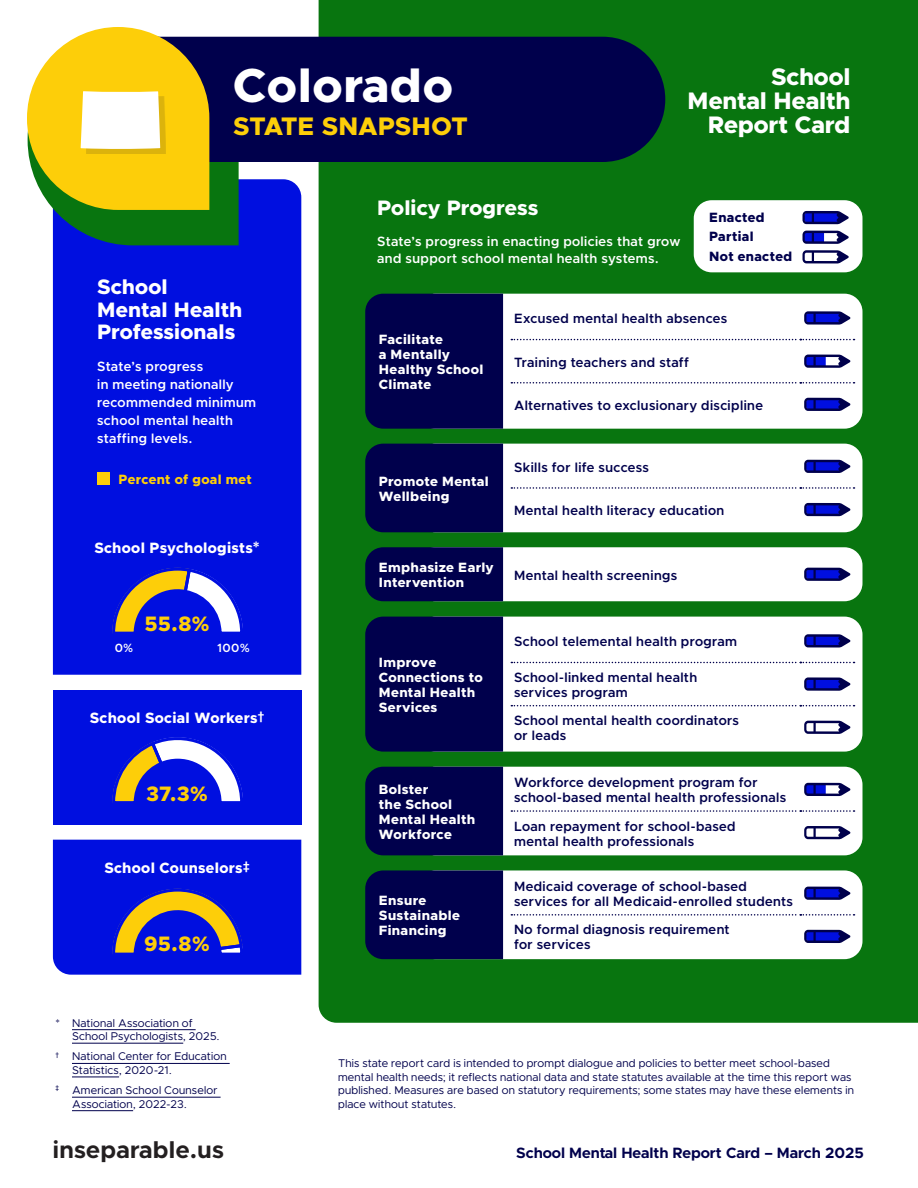
<style>
.page{position:relative;width:918px;height:1188px;background:#fff}
.page>*{position:absolute;margin:0;border:0;box-sizing:border-box;transform-origin:0 0}
.t1{font:800 48px "Metropolis";letter-spacing:.02em;color:#fff}
.t2{font:800 25.5px "Metropolis";letter-spacing:-.005em;color:#fdce09}
.t3{font:800 24px/24px "Metropolis";color:#fff;text-align:right}
.t4{font:700 24px "Metropolis";letter-spacing:.02em;color:#231f20}
.t5{font:800 21px/22.5px "Metropolis";letter-spacing:.005em;color:#fff}
.P1_-_Body{font:800 21px "Metropolis";color:#fdce09}
.t6{font:800 15px "Metropolis";letter-spacing:.025em;color:#fff}
.t7{font:700 15px "Metropolis";color:#00004c}
.P1_-_Body-2{font:600 13.5px/15px "Metropolis";letter-spacing:.03em;color:#00004c}
.t8{font:800 13.5px/15px "Metropolis";letter-spacing:.03em;color:#fff}
.t9{font:600 13.5px/18px "Metropolis";letter-spacing:.03em;color:#fff}
.t10{font:800 13.5px "Metropolis";letter-spacing:.03em;color:#00004c}
.t11{font:800 13.5px "Metropolis";letter-spacing:.025em;color:#fdce09}
.t12{font:600 12px "Metropolis";color:#fff}
.t13{font:11.25px/13.5px "Metropolis";letter-spacing:.02em;color:#00004c}
.s1{font-size:16.5px}
</style>
<div class="page">
<div style="left:53px;top:179px;width:248px;height:496px;background:#000fe0"></div>
<svg style="left:52px;top:36px;width:187px;height:209px;background:#096a27"></svg>
<div style="left:319px;top:0;width:599px;height:1023px;background:#08750f"></div>
<div style="left:209px;top:37px;width:456px;height:125px;background:#00004c"></div>
<div style="left:53px;top:690px;width:248px;height:135px;background:#000fe0"></div>
<div style="left:418px;top:444px;width:444px;height:88px;background:#fff;border-radius:18px"></div>
<div style="left:418px;top:870px;width:444px;height:89px;background:#fff;border-radius:18px"></div>
<div style="left:418px;top:547px;width:444px;height:54px;background:#fff;border-radius:18px"></div>
<div style="left:365px;top:547px;width:138px;height:54px;background:#00004c"></div>
<div style="left:418px;top:294px;width:444px;height:135px;background:#fff;border-radius:18px"></div>
<div style="left:418px;top:617px;width:444px;height:135px;background:#fff;border-radius:18px"></div>
<div style="left:418px;top:767px;width:444px;height:88px;background:#fff;border-radius:18px"></div>
<div style="left:365px;top:444px;width:138px;height:88px;background:#00004c"></div>
<div style="left:365px;top:870px;width:138px;height:89px;background:#00004c"></div>
<div style="left:365px;top:294px;width:138px;height:135px;background:#00004c"></div>
<div style="left:365px;top:617px;width:138px;height:135px;background:#00004c"></div>
<div style="left:365px;top:767px;width:138px;height:88px;background:#00004c"></div>
<div style="left:694px;top:200px;width:168px;height:72px;background:#fff;border-radius:18px"></div>
<svg style="left:802px;top:211px;width:47px;height:13px"></svg>
<svg style="left:802px;top:250px;width:47px;height:14px"></svg>
<svg style="left:802px;top:231px;width:47px;height:13px"></svg>
<div style="left:97px;top:473px;width:13px;height:12px;background:#fdce09"></div>
<hr style="left:72px;top:1029px;width:124px;height:1px;background:#00004c">
<hr style="left:72px;top:1043px;width:111px;height:1px;background:#00004c">
<hr style="left:72px;top:1063px;width:158px;height:1px;background:#00004c">
<hr style="left:72px;top:1077px;width:47px;height:1px;background:#00004c">
<hr style="left:72px;top:1097px;width:149px;height:1px;background:#00004c">
<hr style="left:72px;top:1110px;width:61px;height:1px;background:#00004c">
<svg style="left:111px;top:566px;width:134px;height:70px;background:#5153bd"></svg>
<svg style="left:112px;top:737px;width:131px;height:66px"></svg>
<svg style="left:53px;top:840px;width:248px;height:135px;background:#1822cc"></svg>
<svg style="left:511px;top:487px;width:344px;height:2px"></svg>
<svg style="left:804px;top:460px;width:46px;height:13px"></svg>
<svg style="left:804px;top:503px;width:46px;height:13px"></svg>
<svg style="left:511px;top:914px;width:344px;height:2px"></svg>
<svg style="left:804px;top:887px;width:46px;height:13px"></svg>
<svg style="left:804px;top:930px;width:46px;height:13px"></svg>
<svg style="left:804px;top:568px;width:46px;height:13px"></svg>
<svg style="left:511px;top:339px;width:344px;height:1px"></svg>
<svg style="left:511px;top:382px;width:344px;height:2px"></svg>
<svg style="left:804px;top:311px;width:46px;height:14px"></svg>
<svg style="left:804px;top:355px;width:46px;height:13px"></svg>
<svg style="left:804px;top:398px;width:46px;height:13px"></svg>
<svg style="left:511px;top:662px;width:344px;height:1px"></svg>
<svg style="left:511px;top:705px;width:344px;height:1px"></svg>
<svg style="left:804px;top:634px;width:46px;height:14px"></svg>
<svg style="left:804px;top:677px;width:46px;height:14px"></svg>
<svg style="left:804px;top:721px;width:46px;height:13px"></svg>
<svg style="left:511px;top:810px;width:344px;height:2px"></svg>
<svg style="left:804px;top:783px;width:46px;height:13px"></svg>
<svg style="left:804px;top:826px;width:46px;height:13px"></svg>
<svg style="left:27px;top:27px;width:182px;height:183px"></svg>
<p class="t1" style="left:233px;top:55px;width:221px">Colorado</p>
<h3 class="t3" style="left:688px;top:65px;width:164px">School<br>Mental Health</h3>
<h2 class="t2" style="left:233px;top:110px;width:236px">STATE SNAPSHOT</h2>
<h3 class="t3" style="left:708px;top:113px;width:144px">Report Card</h3>
<h3 class="t5" style="left:97px;top:276px;width:147px">School<br>Mental Health<br>Professionals</h3>
<p class="t9" style="left:97px;top:358px;width:160px">State’s progress<br>in meeting nationally recommended minimum school mental health staffing levels.</p>
<p class="t11" style="left:119px;top:471px;width:135px">Percent of goal met</p>
<p class="t6" style="left:94px;top:539px;width:167px">School Psychologists<span class="s1">*</span></p>
<p class="P1_-_Body" style="left:144px;top:611px;width:67px">55.8%</p>
<p class="t12" style="left:115px;top:640px;width:20px">0%</p>
<p class="t12" style="left:217px;top:640px;width:34px">100%</p>
<p class="t6" style="left:90px;top:708px;width:176px">School Social Workers<sup>†</sup></p>
<p class="P1_-_Body" style="left:146px;top:781px;width:64px">37.3%</p>
<p class="t6" style="left:104px;top:858px;width:147px">School Counselors<sup>‡</sup></p>
<p class="P1_-_Body" style="left:144px;top:931px;width:67px">95.8%</p>
<p class="t13" style="left:72px;top:1016px;width:149px;text-indent:-17px">* National Association of<br>School Psychologists, 2025.</p>
<p class="t13" style="left:72px;top:1050px;width:156px;text-indent:-17px"><sup>†</sup> National Center for Education<br>Statistics, 2020-21.</p>
<p class="t13" style="left:72px;top:1084px;width:147px;text-indent:-17px"><sup>‡</sup> American School Counselor<br>Association, 2022-23.</p>
<h3 class="t5" style="left:377px;top:197px;width:162px">Policy Progress</h3>
<p class="t9" style="left:377px;top:234px;width:305px;line-height:16.5px">State’s progress in enacting policies that grow and support school mental health systems.</p>
<p class="t10" style="left:709px;top:209px;width:57px">Enacted</p>
<p class="t10" style="left:709px;top:248px;width:85px">Not enacted</p>
<p class="t10" style="left:709px;top:228px;width:46px">Partial</p>
<p class="t8" style="left:379px;top:332px;width:106px">Facilitate<br>a Mentally<br>Healthy School<br>Climate</p>
<p class="t8" style="left:379px;top:474px;width:112px">Promote Mental<br>Wellbeing</p>
<p class="t8" style="left:379px;top:560px;width:116px">Emphasize Early<br>Intervention</p>
<p class="t8" style="left:379px;top:655px;width:106px">Improve<br>Connections to<br>Mental Health<br>Services</p>
<p class="t8" style="left:379px;top:782px;width:98px">Bolster<br>the School<br>Mental Health<br>Workforce</p>
<p class="t8" style="left:379px;top:893px;width:83px">Ensure<br>Sustainable<br>Financing</p>
<p class="P1_-_Body-2" style="left:514px;top:311px;width:215px">Excused mental health absences</p>
<p class="P1_-_Body-2" style="left:514px;top:354px;width:176px">Training teachers and staff</p>
<p class="P1_-_Body-2" style="left:514px;top:398px;width:250px">Alternatives to exclusionary discipline</p>
<p class="P1_-_Body-2" style="left:514px;top:460px;width:136px">Skills for life success</p>
<p class="P1_-_Body-2" style="left:514px;top:503px;width:212px">Mental health literacy education</p>
<p class="P1_-_Body-2" style="left:514px;top:567px;width:165px">Mental health screenings</p>
<p class="P1_-_Body-2" style="left:514px;top:634px;width:224px">School telemental health program</p>
<p class="P1_-_Body-2" style="left:514px;top:670px;width:184px">School-linked mental health services program</p>
<p class="P1_-_Body-2" style="left:514px;top:713px;width:226px">School mental health coordinators or leads</p>
<p class="P1_-_Body-2" style="left:514px;top:775px;width:274px">Workforce development program for school-based mental health professionals</p>
<p class="P1_-_Body-2" style="left:514px;top:818px;width:223px">Loan repayment for school-based mental health professionals</p>
<p class="P1_-_Body-2" style="left:514px;top:879px;width:280px">Medicaid coverage of school-based services for all Medicaid-enrolled students</p>
<p class="P1_-_Body-2" style="left:514px;top:922px;width:217px">No formal diagnosis requirement for services</p>
<p class="t13" style="left:338px;top:1057px;width:518px">This state report card is intended to prompt dialogue and policies to better meet school-based mental health needs; it reflects national data and state statutes available at the time this report was published. Measures are based on statutory requirements; some states may have these elements in place without statutes.</p>
<h3 class="t4" style="left:53px;top:1135px;width:172px">inseparable.us</h3>
<p class="t7" style="left:516px;top:1143px;width:349px">School Mental Health Report Card – March 2025</p>
</div>
